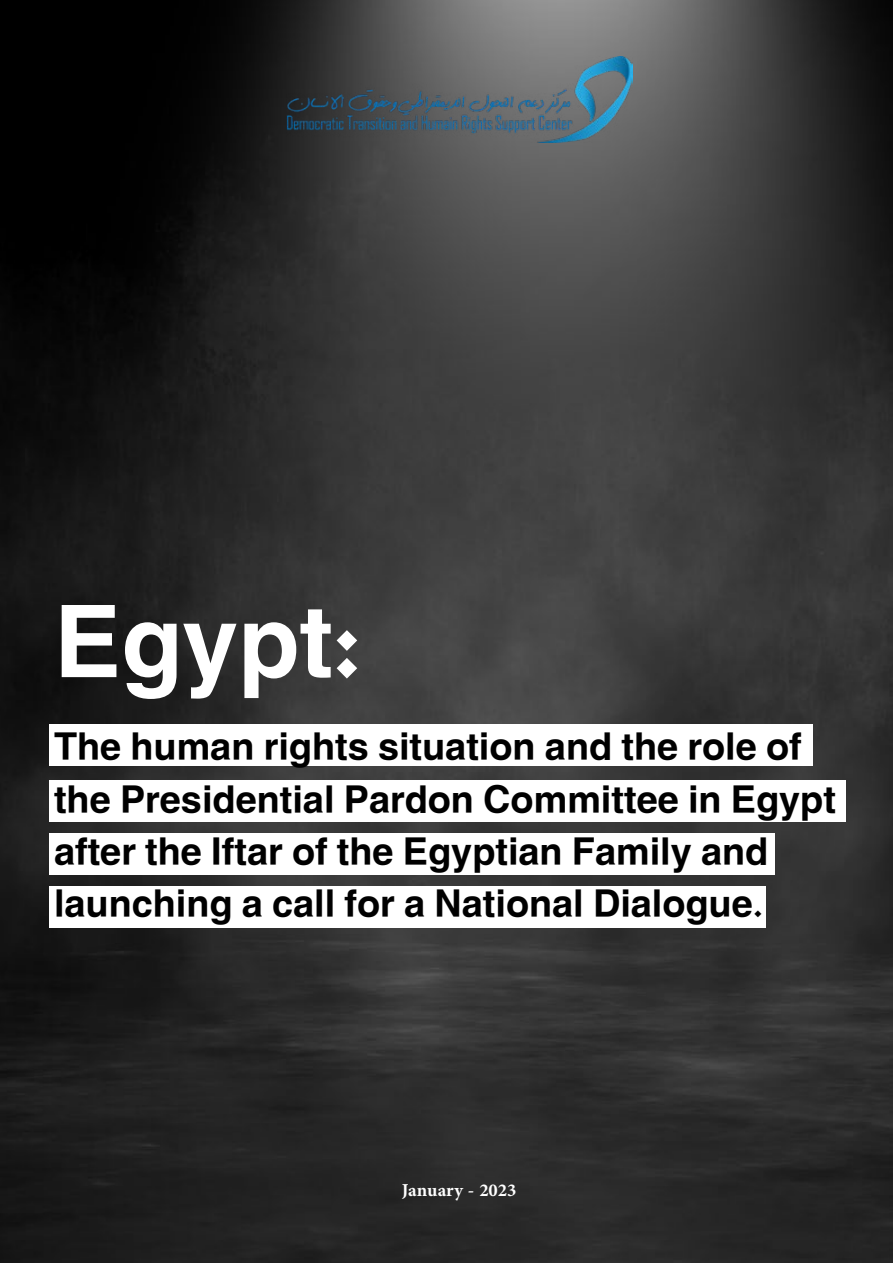
<style>
.page{position:relative;width:893px;height:1263px;background:#fff}
.page>*{position:absolute;margin:0;border:0;box-sizing:border-box;transform-origin:0 0}
.t1{font:115.5px "Hacen Liner XXL";color:#fff}
.t2{font:43.5px/52.2px "Hacen Liner Screen Bd";color:#000}
.t3{font:700 25.5px "Adobe Arabic";color:#fff}
.s1{font-family:"Hacen Liner XL"}
</style>
<div class="page">
<img style="left:0;top:0;width:893px;height:1263px">
<img style="left:286px;top:56px;width:346px;height:87px">
<div style="left:49px;top:724px;width:763px;height:41px;background:#fff"></div>
<div style="left:49px;top:780px;width:796px;height:41px;background:#fff"></div>
<div style="left:49px;top:833px;width:726px;height:41px;background:#fff"></div>
<div style="left:49px;top:887px;width:716px;height:41px;background:#fff"></div>
<h1 class="t1" style="left:54px;top:565px;width:309px">Egypt:</h1>
<p class="t2" style="left:54px;top:724px;width:783px">The human rights situation and the role of the Presidential Pardon Committee in Egypt after the Iftar of t<span class="s1">he Eg</span>yptian Family and launching a call for a National Dialogue.</p>
<p class="t3" style="left:402px;top:1172px;width:116px">January - 2023</p>
</div>
